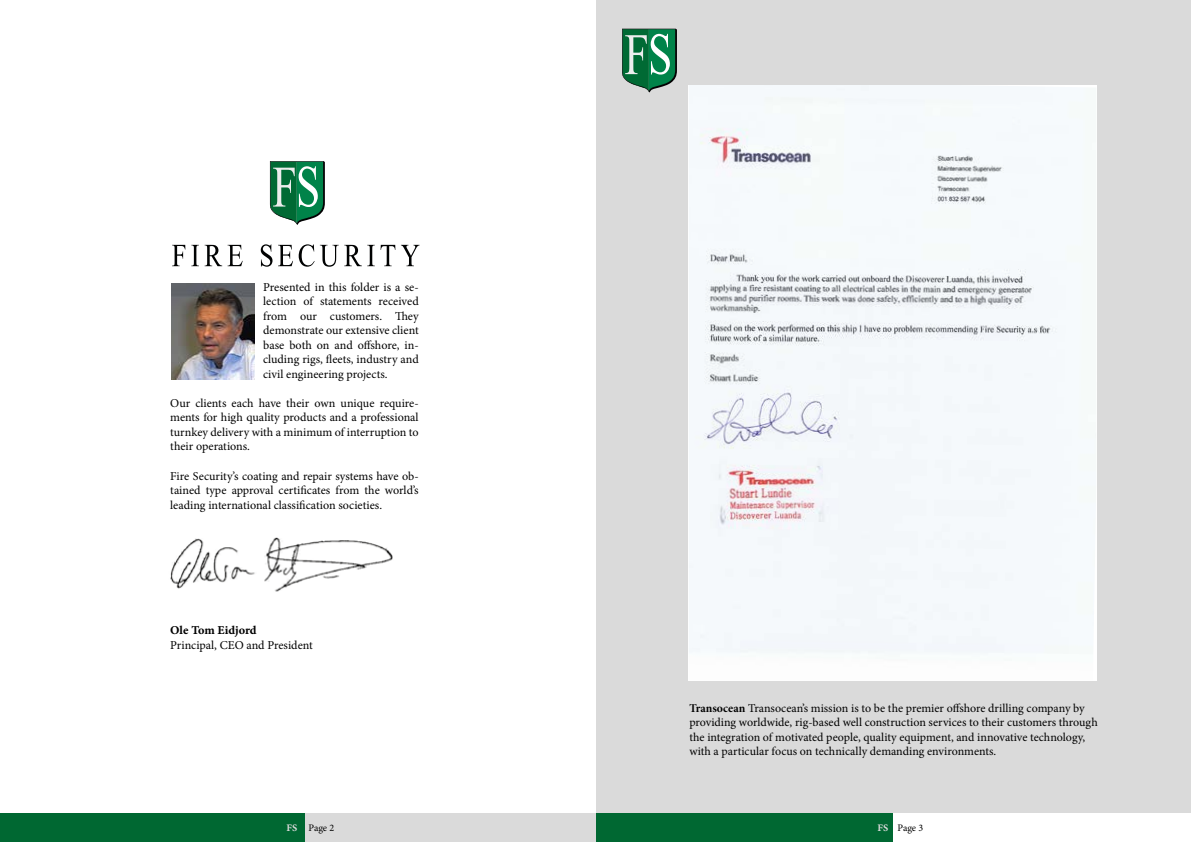
<style>
.page{position:relative;width:1191px;height:842px;background:#fff}
.page>*{position:absolute;margin:0;border:0;box-sizing:border-box;transform-origin:0 0}
.t1{font:12.1px/14.5px "Minion Pro";color:#000;text-align:justify}
.t2{font:12.1px "Minion Pro Bold Capt";letter-spacing:-.005em;color:#000}
.t3{font:12px/14.4px "Minion Pro";color:#000}
.t4{font:10px "Minion Pro";letter-spacing:-.01em;color:#000}
.s1{font-family:"Minion Pro Bold Subh"}
.s2{font-family:"Minion Pro Bold Capt";color:#dadada}
</style>
<div class="page">
<div style="left:596px;top:0;width:595px;height:814px;background:#dadada"></div>
<img style="left:172px;top:283px;width:83px;height:96px">
<svg style="left:172px;top:245px;width:13px;height:21px"></svg>
<svg style="left:191px;top:245px;width:8px;height:21px"></svg>
<svg style="left:205px;top:245px;width:38px;height:21px"></svg>
<svg style="left:261px;top:244px;width:11px;height:23px"></svg>
<svg style="left:278px;top:245px;width:15px;height:21px"></svg>
<svg style="left:299px;top:244px;width:96px;height:23px"></svg>
<svg style="left:401px;top:245px;width:18px;height:21px"></svg>
<img style="left:170px;top:537px;width:223px;height:55px">
<img style="left:688px;top:85px;width:408px;height:595px">
<svg style="left:622px;top:29px;width:55px;height:63px;background:#408f69"></svg>
<div style="left:595px;top:814px;width:298px;height:28px;background:#006832"></div>
<div style="left:0;top:814px;width:595px;height:28px;background:#dadada"></div>
<div style="left:0;top:814px;width:305px;height:28px;background:#006832"></div>
<svg style="left:270px;top:161px;width:55px;height:64px"></svg>
<p class="t1" style="left:263px;top:280px;width:157px">Presented in this folder is a se&shy;lection of statements received from our customers. They demonstrate our extensive client base both on and offshore, in&shy;cluding rigs, fleets, industry and civil engineering projects.</p>
<p class="t1" style="left:170px;top:396px;width:250px">Our clients each have their own unique require&shy;ments for high quality products and a professional turnkey delivery with a minimum of interruption to their operations.</p>
<p class="t1" style="left:170px;top:468px;width:250px">Fire Security’s coating and repair systems have ob&shy;tained type approval certificates from the world’s leading international classification societies.</p>
<p class="t2" style="left:170px;top:621px;width:88px">Ole Tom Eidjord</p>
<p class="t1" style="left:170px;top:638px;width:144px">Principal, CEO and President</p>
<p class="t3" style="left:689px;top:701px;width:410px"><span class="s1">Transocean</span> Transocean’s mission is to be the premier offshore drilling company by providing worldwide, rig-based well construction services to their customers through the integration of motivated people, quality equipment, and innovative technology, with a particular focus on technically demanding environments.</p>
<p class="t4" style="left:286px;top:821px;width:49px"><span class="s2">FS</span> Page 2</p>
<p class="t4" style="left:877px;top:821px;width:47px"><span class="s2">FS</span> Page 3</p>
</div>
